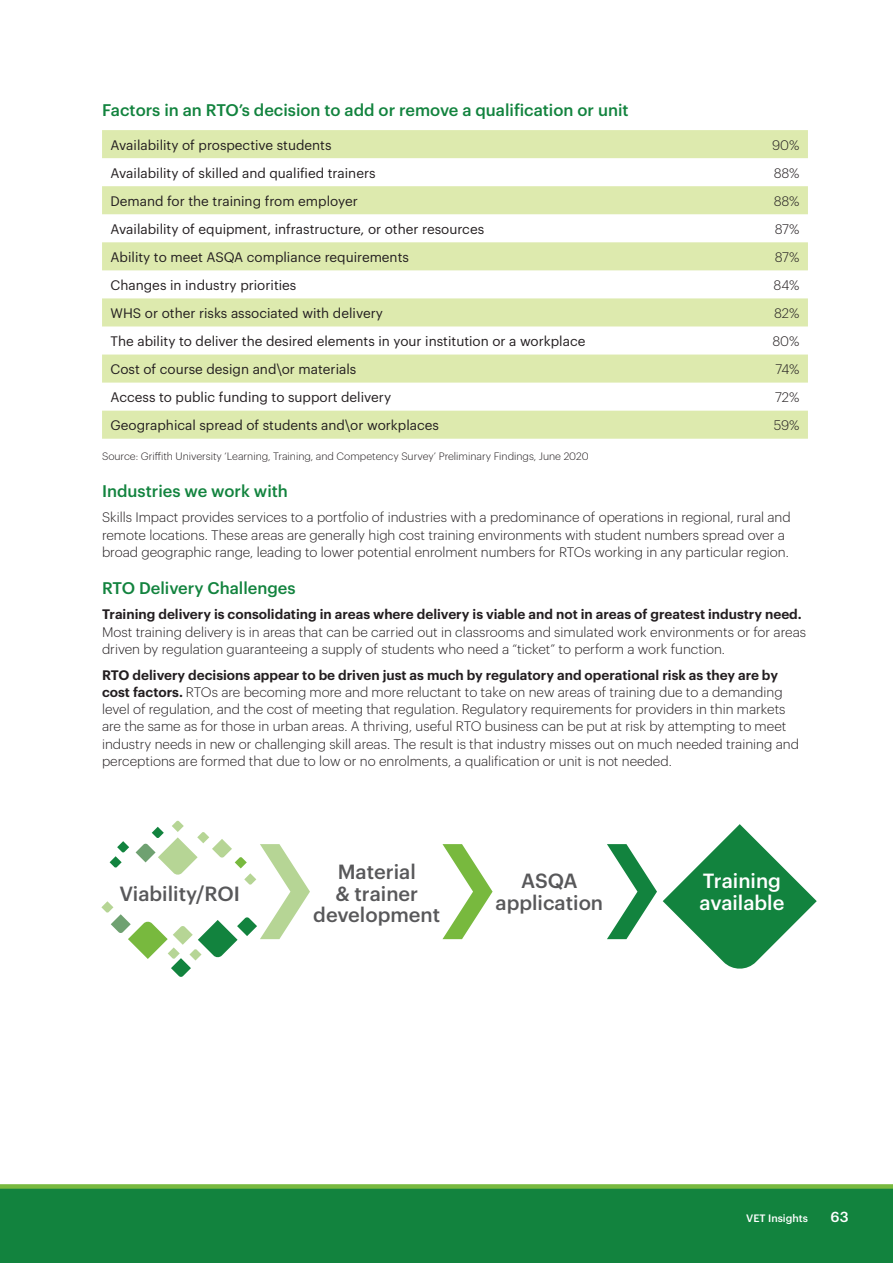
<style>
.page{position:relative;width:893px;height:1263px;background:#fff}
.page>*{position:absolute;margin:0;border:0;box-sizing:border-box;transform-origin:0 0}
.t1{font:500 20.1px/21.1px "Graphik";color:#58585a;text-align:center}
.t2{font:500 20.1px/21.1px "Graphik";color:#fff}
.Heading_2{font:500 16.5px "Graphik";color:#12833e}
.Heading_5{font:500 14.25px "Graphik";color:#fff}
.Body_1{font:300 13.5px/17.2px "Graphik";color:#231e20}
.Body_1-2{font:13.5px "Graphik";color:#231e20}
.Body_1-3{font:300 10.5px "Graphik";color:#231e20}
.Heading_3{font:500 10.5px "Graphik";color:#fff}
.s1{font-weight:600}
</style>
<div class="page">
<div style="left:0;top:1186px;width:893px;height:77px;background:#12833e"></div>
<div style="left:0;top:1184px;width:893px;height:5px;background:#78b93e"></div>
<svg style="left:102px;top:130px;width:706px;height:309px;fill:#ddeaae"></svg>
<svg style="left:663px;top:824px;width:154px;height:145px"></svg>
<svg style="left:607px;top:844px;width:50px;height:95px"></svg>
<svg style="left:442px;top:844px;width:51px;height:95px"></svg>
<svg style="left:101px;top:821px;width:209px;height:156px"></svg>
<p class="Heading_2" style="left:102px;top:97px;width:528px">Factors in an RTO’s decision to add or remove a qualification or unit</p>
<p class="Body_1-2" style="left:111px;top:135px;width:223px">Availability of prospective students</p>
<p class="Body_1" style="left:772px;top:135px;width:29px">90%</p>
<p class="Body_1-2" style="left:111px;top:163px;width:266px">Availability of skilled and qualified trainers</p>
<p class="Body_1" style="left:774px;top:163px;width:27px">88%</p>
<p class="Body_1-2" style="left:111px;top:191px;width:249px">Demand for the training from employer</p>
<p class="Body_1" style="left:774px;top:191px;width:27px">88%</p>
<p class="Body_1-2" style="left:111px;top:219px;width:375px">Availability of equipment, infrastructure, or other resources</p>
<p class="Body_1" style="left:775px;top:219px;width:26px">87%</p>
<p class="Body_1-2" style="left:111px;top:247px;width:300px">Ability to meet ASQA compliance requirements</p>
<p class="Body_1" style="left:775px;top:247px;width:26px">87%</p>
<p class="Body_1-2" style="left:111px;top:275px;width:187px">Changes in industry priorities</p>
<p class="Body_1" style="left:774px;top:275px;width:27px">84%</p>
<p class="Body_1-2" style="left:111px;top:303px;width:274px">WHS or other risks associated with delivery</p>
<p class="Body_1" style="left:774px;top:303px;width:27px">82%</p>
<p class="Body_1-2" style="left:111px;top:331px;width:476px">The ability to deliver the desired elements in your institution or a workplace</p>
<p class="Body_1" style="left:772px;top:331px;width:28px">80%</p>
<p class="Body_1-2" style="left:111px;top:359px;width:247px">Cost of course design and\or materials</p>
<p class="Body_1" style="left:775px;top:359px;width:25px">74%</p>
<p class="Body_1-2" style="left:111px;top:387px;width:282px">Access to public funding to support delivery</p>
<p class="Body_1" style="left:775px;top:388px;width:26px">72%</p>
<p class="Body_1-2" style="left:111px;top:415px;width:330px">Geographical spread of students and\or workplaces</p>
<p class="Body_1" style="left:774px;top:416px;width:27px">59%</p>
<p class="Body_1-3" style="left:102px;top:448px;width:488px">Source: Griffith University ‘Learning, Training, and Competency Survey’ Preliminary Findings, June 2020</p>
<p class="Heading_2" style="left:102px;top:478px;width:187px">Industries we work with</p>
<p class="Body_1" style="left:102px;top:508px;width:690px">Skills Impact provides services to a portfolio of industries with a predominance of operations in regional, rural and remote locations. These areas are generally high cost training environments with student numbers spread over a broad geographic range, leading to lower potential enrolment numbers for RTOs working in any particular region.</p>
<p class="Heading_2" style="left:102px;top:575px;width:195px">RTO Delivery Challenges</p>
<p class="Body_1" style="left:102px;top:605px;width:705px"><span class="s1">Training delivery is consolidating in areas where delivery is viable and not in areas of greatest industry need.<br></span>Most training delivery is in areas that can be carried out in classrooms and simulated work environments or for areas driven by regulation guaranteeing a supply of students who need a “ticket” to perform a work function.</p>
<p class="Body_1" style="left:102px;top:665px;width:698px"><span class="s1">RTO delivery decisions appear to be driven just as much by regulatory and operational risk as they are by cost factors.</span> RTOs are becoming more and more reluctant to take on new areas of training due to a demanding level of regulation, and the cost of meeting that regulation. Regulatory requirements for providers in thin markets are the same as for those in urban areas. A thriving, useful RTO business can be put at risk by attempting to meet industry needs in new or challenging skill areas. The result is that industry misses out on much needed training and perceptions are formed that due to low or no enrolments, a qualification or unit is not needed.</p>
<p class="t1" style="left:119px;top:881px;width:122px">Viability/ROI</p>
<p class="t1" style="left:313px;top:860px;width:128px">Material<br>&amp; trainer development</p>
<p class="t1" style="left:496px;top:869px;width:109px">ASQA application</p>
<p class="t2" style="left:699px;top:869px;width:86px">Training available</p>
<p class="Heading_3" style="left:746px;top:1210px;width:63px">VET Insights</p>
<p class="Heading_5" style="left:830px;top:1206px;width:20px">63</p>
</div>
